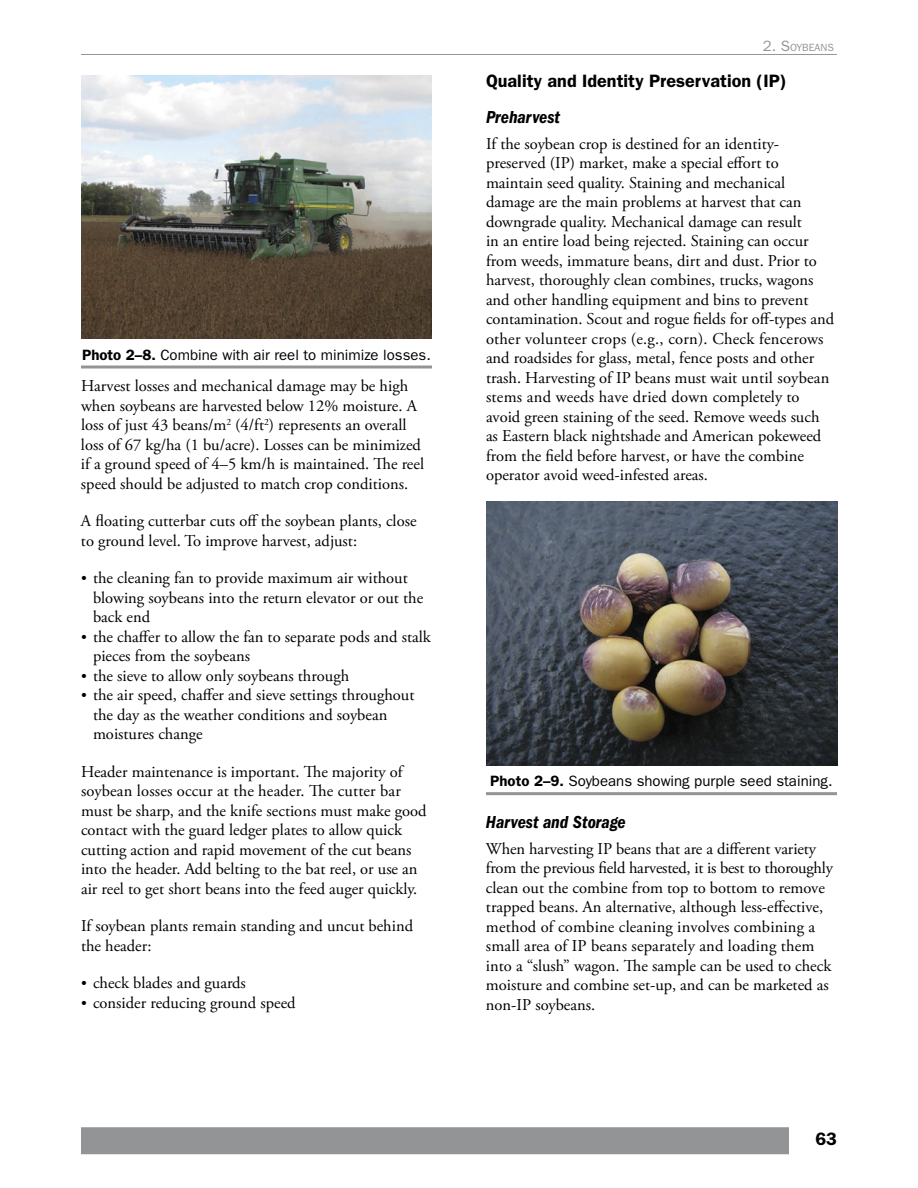
<style>
.page{position:relative;width:918px;height:1188px;background:#fff}
.page>*{position:absolute;margin:0;border:0;box-sizing:border-box;transform-origin:0 0}
.t1{font:600 18px "Wrcsyk Dcsyyy ITC Franklin Gothic Std";color:#000}
.t2{font:18px "Xbmgym Mvspkt ITC Franklin Gothic Std Dm Cd It";color:#000}
.t3{font:16.5px/19.5px "Qhxjys Rfkswc A Garamond Pro";color:#000}
.t4{font:15px "Sgsvlh Kwwwfj ITC Franklin Gothic Std";color:#000}
.t5{font:10.5px "Ltdbqt Xcgfbp ITC Franklin Gothic Std";color:#929496}
.s1{font-family:"Wrcsyk Dcsyyy ITC Franklin Gothic Std";font-weight:600}
.s2{font-size:15px}
</style>
<div class="page">
<div style="left:81px;top:1127px;width:708px;height:27px;background:#929496"></div>
<hr style="left:81px;top:366px;width:351px;height:3px;background:#929496">
<img style="left:81px;top:75px;width:351px;height:264px">
<hr style="left:486px;top:792px;width:351px;height:3px;background:#929496">
<img style="left:486px;top:502px;width:351px;height:263px">
<hr style="left:81px;top:54px;width:756px;height:1px;background:#929496">
<p class="t4" style="left:82px;top:346px;width:350px"><span class="s1">Photo 2–8.</span> Combine with air reel to minimize losses.</p>
<p class="t3" style="left:81px;top:377px;width:345px">Harvest losses and mechanical damage may be high when soybeans are harvested below 12% moisture. A loss of just 43 beans/m<sup>2</sup> (4/ft<sup>2</sup>) represents an overall loss of 67 kg/ha (1 bu/acre). Losses can be minimized if a ground speed of 4–5 km/h is maintained. The reel speed should be adjusted to match crop conditions.</p>
<p class="t3" style="left:81px;top:512px;width:337px">A floating cutterbar cuts off the soybean plants, close to ground level. To improve harvest, adjust:</p>
<p class="t3" style="left:93px;top:569px;width:332px;text-indent:-12px"><span class="s2">•</span> the cleaning fan to provide maximum air without blowing soybeans into the return elevator or out the back end</p>
<p class="t3" style="left:93px;top:627px;width:339px;text-indent:-12px"><span class="s2">•</span> the chaffer to allow the fan to separate pods and stalk pieces from the soybeans</p>
<p class="t3" style="left:81px;top:666px;width:270px"><span class="s2">•</span> the sieve to allow only soybeans through</p>
<p class="t3" style="left:93px;top:686px;width:323px;text-indent:-12px"><span class="s2">•</span> the air speed, chaffer and sieve settings throughout the day as the weather conditions and soybean moistures change</p>
<p class="t3" style="left:81px;top:762px;width:347px">Header maintenance is important. The majority of soybean losses occur at the header. The cutter bar must be sharp, and the knife sections must make good contact with the guard ledger plates to allow quick cutting action and rapid movement of the cut beans into the header. Add belting to the bat reel, or use an air reel to get short beans into the feed auger quickly.</p>
<p class="t3" style="left:81px;top:917px;width:334px">If soybean plants remain standing and uncut behind the header:</p>
<p class="t3" style="left:81px;top:974px;width:166px"><span class="s2">•</span> check blades and guards</p>
<p class="t3" style="left:81px;top:993px;width:216px"><span class="s2">•</span> consider reducing ground speed</p>
<p class="t5" style="left:763px;top:41px;width:73px"><span class="s2">2. S</span>OYBEANS</p>
<h4 class="t1" style="left:486px;top:71px;width:302px">Quality and Identity Preservation (IP)</h4>
<h5 class="t2" style="left:486px;top:107px;width:76px">Preharvest</h5>
<p class="t3" style="left:486px;top:134px;width:350px">If the soybean crop is destined for an identity&shy;preserved (IP) market, make a special effort to maintain seed quality. Staining and mechanical damage are the main problems at harvest that can downgrade quality. Mechanical damage can result<br>in an entire load being rejected. Staining can occur from weeds, immature beans, dirt and dust. Prior to harvest, thoroughly clean combines, trucks, wagons and other handling equipment and bins to prevent contamination. Scout and rogue fields for off-types and other volunteer crops (e.g., corn). Check fencerows and roadsides for glass, metal, fence posts and other trash. Harvesting of IP beans must wait until soybean stems and weeds have dried down completely to avoid green staining of the seed. Remove weeds such as Eastern black nightshade and American pokeweed from the field before harvest, or have the combine operator avoid weed-infested areas.</p>
<p class="t4" style="left:490px;top:772px;width:344px"><span class="s1">Photo 2–9.</span> Soybeans showing purple seed staining.</p>
<h5 class="t2" style="left:486px;top:812px;width:141px">Harvest and Storage</h5>
<p class="t3" style="left:486px;top:839px;width:348px">When harvesting IP beans that are a different variety from the previous field harvested, it is best to thoroughly clean out the combine from top to bottom to remove trapped beans. An alternative, although less-effective, method of combine cleaning involves combining a small area of IP beans separately and loading them into a “slush” wagon. The sample can be used to check moisture and combine set-up, and can be marketed as non-IP soybeans.</p>
<p class="t1" style="left:815px;top:1128px;width:23px">63</p>
</div>
